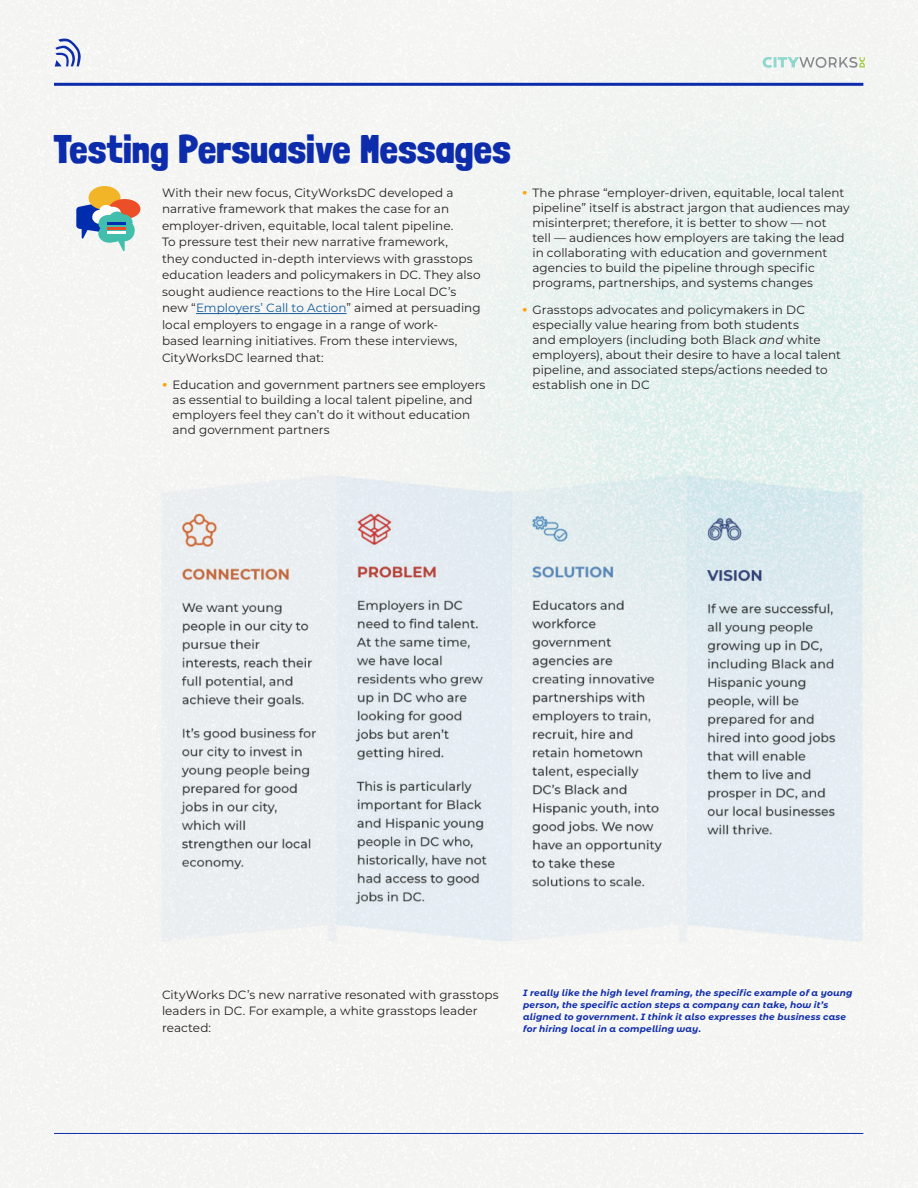
<style>
.page{position:relative;width:918px;height:1188px;background:#f4f4f2}
.page>*{position:absolute;margin:0;border:0;box-sizing:border-box;transform-origin:0 0}
.t1{font:900 39px "Londrina Solid";letter-spacing:.02em;color:#0d2cab}
.body_text_NO_INDENT{font:12px/15px "Montserrat";letter-spacing:.005em;color:#231f20}
.intext_quote{font:italic 700 9px/12px "Montserrat Alternates";letter-spacing:.02em;color:#0d2cab}
.s1{color:#175d9e}
.s2{font-family:"Montserrat Alternates";font-weight:700;font-size:15px;color:#ffa30a}
.s3{font-style:italic}
</style>
<div class="page">
<img style="left:358px;top:0;width:560px;height:1034px">
<svg style="left:55px;top:38px;width:26px;height:29px"></svg>
<hr style="left:54px;top:83px;width:809px;height:3px;background:#0d2cab">
<hr style="left:196px;top:313px;width:151px;height:1px;background:#175d9e">
<div style="left:89px;top:186px;width:32px;height:24px;background:#f2b528;border-radius:50%"></div>
<div style="left:109px;top:199px;width:31px;height:20px;background:#ec4f27;border-radius:50%"></div>
<svg style="left:76px;top:201px;width:60px;height:50px"></svg>
<hr style="left:107px;top:231px;width:19px;height:3px;background:#fff">
<img style="left:756px;top:44px;width:114px;height:28px">
<img style="left:142px;top:473px;width:739px;height:470px">
<hr style="left:54px;top:1133px;width:809px;height:1px;background:#0d2cab">
<p class="t1" style="left:54px;top:126px;width:458px">Testing Persuasive Messages</p>
<p class="body_text_NO_INDENT" style="left:162px;top:184px;width:320px;line-height:16.5px">With their new focus, CityWorksDC developed a narrative framework that makes the case for an employer-driven, equitable, local talent pipeline.<br>To pressure test their new narrative framework,<br>they conducted in-depth interviews with grasstops education leaders and policymakers in DC. They also sought audience reactions to the Hire Local DC’s new “<span class="s1">Employers’ Call to Action</span>” aimed at persuading local employers to engage in a range of work-<br>based learning initiatives. From these interviews, CityWorksDC learned that:</p>
<p class="body_text_NO_INDENT" style="left:172px;top:377px;width:315px;text-indent:-10px"><span class="s2">•</span> Education and government partners see employers as essential to building a local talent pipeline, and employers feel they can’t do it without education and government partners</p>
<p class="body_text_NO_INDENT" style="left:532px;top:185px;width:319px;text-indent:-10px"><span class="s2">•</span> The phrase “employer-driven, equitable, local talent pipeline” itself is abstract jargon that audiences may misinterpret; therefore, it is better to show — not<br>tell — audiences how employers are taking the lead in collaborating with education and government agencies to build the pipeline through specific programs, partnerships, and systems changes</p>
<p class="body_text_NO_INDENT" style="left:532px;top:302px;width:310px;text-indent:-10px"><span class="s2">•</span> Grasstops advocates and policymakers in DC especially value hearing from both students<br>and employers (including both Black <span class="s3">and</span> white employers), about their desire to have a local talent pipeline, and associated steps/actions needed to establish one in DC</p>
<p class="body_text_NO_INDENT" style="left:162px;top:986px;width:338px;line-height:16.5px">CityWorks DC’s new narrative resonated with grasstops leaders in DC. For example, a white grasstops leader reacted:</p>
<p class="intext_quote" style="left:523px;top:986px;width:331px">I really like the high level framing, the specific example of a young person, the specific action steps a company can take, how it’s aligned to government. I think it also expresses the business case for hiring local in a compelling way.</p>
</div>
